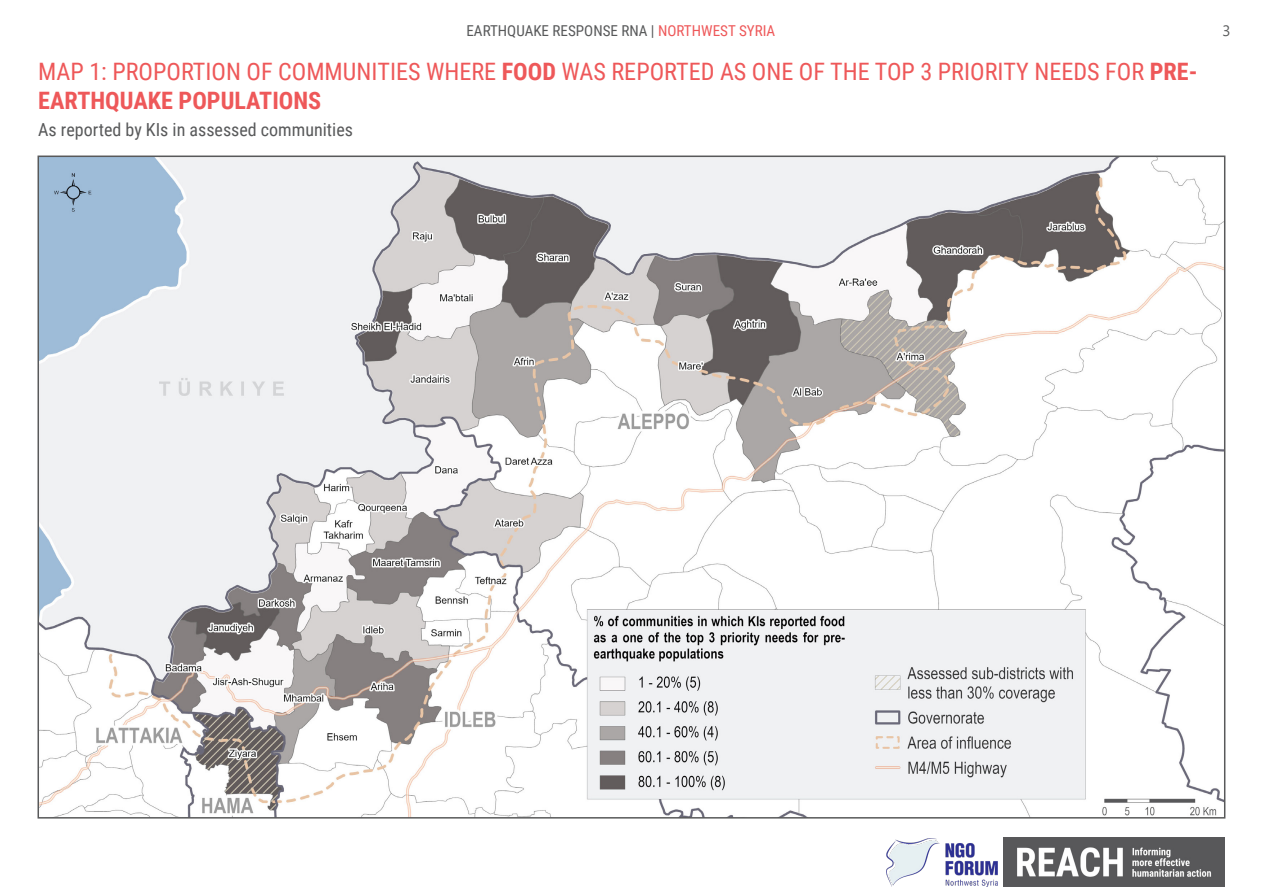
<style>
.page{position:relative;width:1263px;height:893px;background:#fff}
.page>*{position:absolute;margin:0;border:0;box-sizing:border-box;transform-origin:0 0}
.Content_Header{font:24px/28.8px "Roboto Condensed";color:#ee5859}
.Content_Subtitle{font:18px "Roboto Condensed";color:#58595a}
.t1{font:15px "Roboto Condensed";color:#58595a}
.t2{font:15px "Segoe UI";color:#58595a}
.s1{color:#ee5859}
.s2{font-weight:700}
</style>
<div class="page">
<img style="left:1003px;top:838px;width:222px;height:49px">
<img style="left:887px;top:838px;width:111px;height:48px">
<img style="left:41px;top:159px;width:1181px;height:657px">
<p class="t1" style="left:466px;top:20px;width:310px">EARTHQUAKE RESPONSE RNA | <span class="s1">NORTHWEST SYRIA</span></p>
<p class="t2" style="left:1222px;top:17px;width:10px">3</p>
<p class="Content_Header" style="left:38px;top:57px;width:1161px">MAP 1: PROPORTION OF COMMUNITIES WHERE <span class="s2">FOOD</span> WAS REPORTED AS ONE OF THE TOP 3 PRIORITY NEEDS FOR <span class="s2">PRE-<br>EARTHQUAKE POPULATIONS</span></p>
<p class="Content_Subtitle" style="left:38px;top:117px;width:316px">As reported by KIs in assessed communities</p>
</div>
